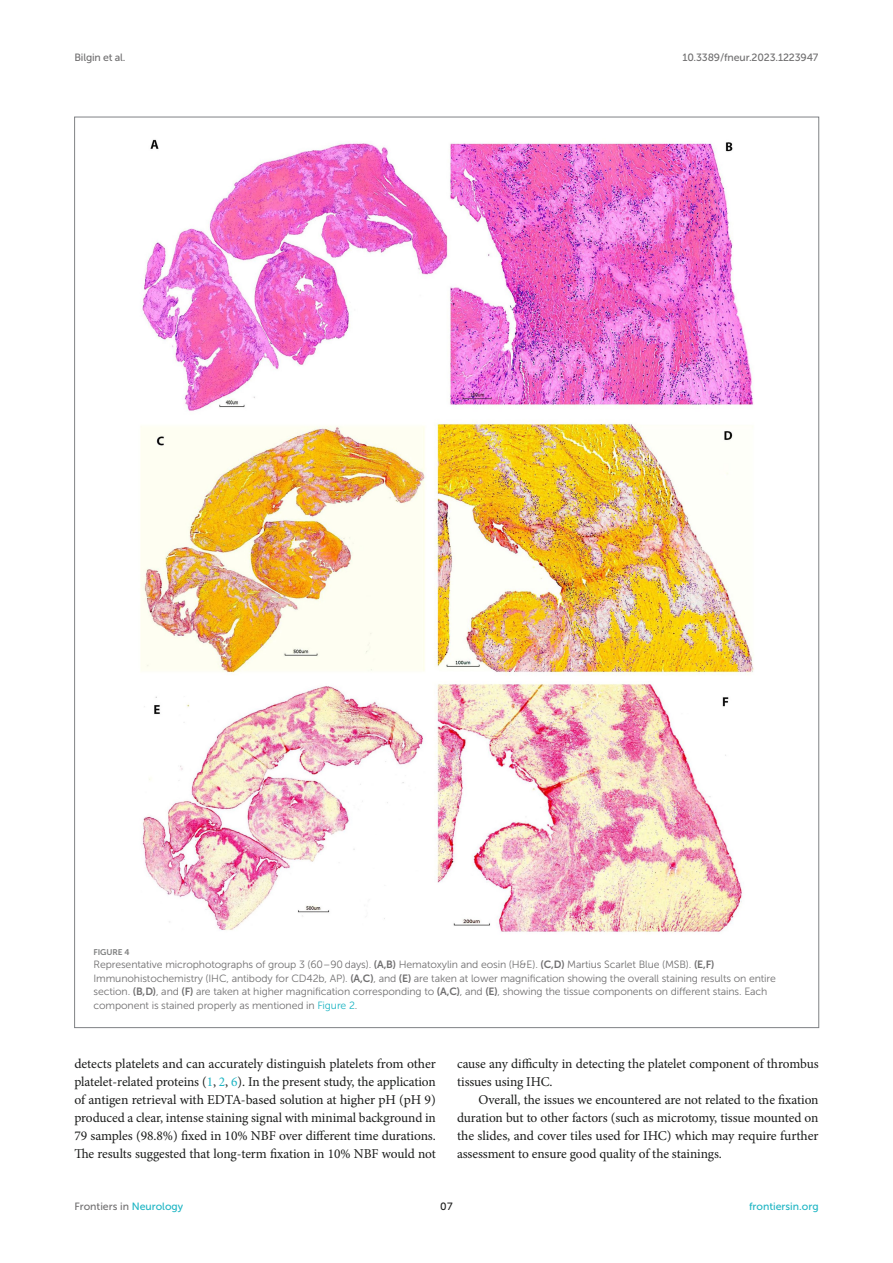
<style>
.page{position:relative;width:893px;height:1263px;background:#fff}
.page>*{position:absolute;margin:0;border:0;box-sizing:border-box;transform-origin:0 0}
.TEXT{font:13.5px/18px "Minion Pro";letter-spacing:-.005em;color:#1b1c1b;text-align:justify}
.FIG_LEG{font:10.5px/13.5px "Museo Sans 300";letter-spacing:-.01em;color:#706f70}
.t1{font:10.5px "Museo Sans 500";letter-spacing:-.015em;color:#706f70}
.t2{font:10.5px "Museo Sans 500";color:#1db5c3}
.t3{font:10.5px "Museo Sans 500";color:#1b1c1b}
.FIG_HD{font:8.25px "Museo Sans 700";letter-spacing:-.01em;color:#7e7f7f}
.s1{font-family:"Museo Sans 700"}
.s2{color:#1db5c3}
</style>
<div class="page">
<img style="left:141px;top:139px;width:613px;height:794px">
<p class="t1" style="left:74px;top:51px;width:53px">Bilgin et al.</p>
<p class="t1" style="left:682px;top:51px;width:138px">10.3389/fneur.2023.1223947</p>
<p class="FIG_HD" style="left:94px;top:947px;width:37px">FIGURE 4</p>
<p class="FIG_LEG" style="left:94px;top:958px;width:684px">Representative microphotographs of group 3 (60–90 days). <span class="s1">(A,B)</span> Hematoxylin and eosin (H&amp;E). <span class="s1">(C,D)</span> Martius Scarlet Blue (MSB). <span class="s1">(E,F)<br></span>Immunohistochemistry (IHC, antibody for CD42b, AP). <span class="s1">(A,C)</span>, and <span class="s1">(E)</span> are taken at lower magnification showing the overall staining results on entire section. <span class="s1">(B,D)</span>, and <span class="s1">(F)</span> are taken at higher magnification corresponding to <span class="s1">(A,C)</span>, and <span class="s1">(E)</span>, showing the tissue components on different stains. Each component is stained properly as mentioned in <span class="s2">Figure 2</span>.</p>
<p class="TEXT" style="left:74px;top:1055px;width:363px">detects platelets and can accurately distinguish platelets from other platelet-related proteins (<span class="s2">1</span>, <span class="s2">2</span>, <span class="s2">6</span>). In the present study, the application of antigen retrieval with EDTA-based solution at higher pH (pH 9) produced a clear, intense staining signal with minimal background in 79 samples (98.8%) fixed in 10% NBF over different time durations.<br>The results suggested that long-term fixation in 10% NBF would not</p>
<p class="TEXT" style="left:457px;top:1055px;width:363px">cause any difficulty in detecting the platelet component of thrombus tissues using IHC.</p>
<p class="TEXT" style="left:457px;top:1091px;width:363px;text-indent:21px">Overall, the issues we encountered are not related to the fixation duration but to other factors (such as microtomy, tissue mounted on the slides, and cover tiles used for IHC) which may require further assessment to ensure good quality of the stainings.</p>
<p class="t1" style="left:74px;top:1200px;width:110px">Frontiers in <span class="s2">Neurology</span></p>
<p class="t3" style="left:440px;top:1200px;width:14px">07</p>
<p class="t2" style="left:749px;top:1200px;width:71px">frontiersin.org</p>
</div>
